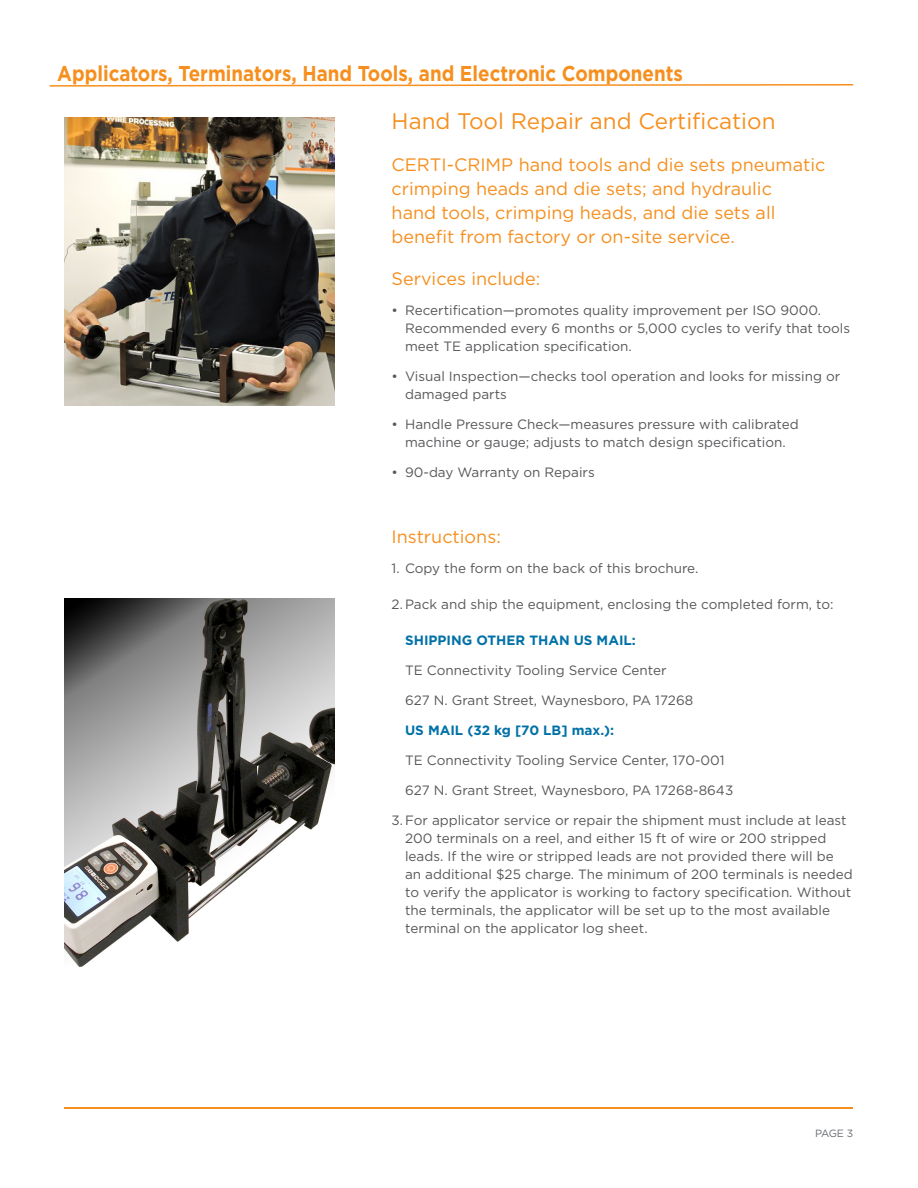
<style>
.page{position:relative;width:918px;height:1188px;background:#fff}
.page>*{position:absolute;margin:0;border:0;box-sizing:border-box;transform-origin:0 0}
.B_Subhead{font:22.5px "Gotham";color:#f68f1e}
.B_Header_Title{font:700 21.45px "Gotham";color:#f68f1e;scale:.87 1}
.B_Body_Copy_Subhead{font:18px/24px "Gotham";color:#f68f1e}
.B_Subhead-2{font:18px "Gotham";color:#f68f1e}
.B_Sidebar_Headline{font:13.5px/18px "Gotham";color:#57585a}
.B_Sidebar_Headline-2{font:700 13.5px "Gotham";color:#0071a7}
.t1{font:10.5px "Gotham";color:#696b73}
</style>
<div class="page">
<img style="left:65px;top:118px;width:269px;height:288px">
<img style="left:65px;top:599px;width:269px;height:367px">
<hr style="left:65px;top:1107px;width:788px;height:1px;background:#f68f1e">
<svg style="left:49px;top:84px;width:805px;height:3px"></svg>
<p class="B_Header_Title" style="left:57px;top:59px;width:721px">Applicators, Terminators, Hand Tools, and Electronic Components</p>
<p class="B_Subhead" style="left:392px;top:107px;width:386px">Hand Tool Repair and Certification</p>
<p class="B_Body_Copy_Subhead" style="left:392px;top:152px;width:435px">CERTI-CRIMP hand tools and die sets pneumatic crimping heads and die sets; and hydraulic<br>hand tools, crimping heads, and die sets all benefit from factory or on-site service.</p>
<p class="B_Body_Copy_Subhead" style="left:392px;top:266px;width:150px">Services include:</p>
<p class="B_Sidebar_Headline" style="left:405px;top:301px;width:446px;text-indent:-14px">• Recertification—promotes quality improvement per ISO 9000.<br>Recommended every 6 months or 5,000 cycles to verify that tools meet TE application specification.</p>
<p class="B_Sidebar_Headline" style="left:405px;top:367px;width:437px;text-indent:-14px">• Visual Inspection—checks tool operation and looks for missing or damaged parts</p>
<p class="B_Sidebar_Headline" style="left:392px;top:415px;width:409px;text-align:center">• Handle Pressure Check—measures pressure with calibrated machine or gauge; adjusts to match design specification.</p>
<p class="B_Sidebar_Headline" style="left:392px;top:463px;width:205px">• 90-day Warranty on Repairs</p>
<p class="B_Subhead-2" style="left:392px;top:525px;width:111px">Instructions:</p>
<p class="B_Sidebar_Headline" style="left:392px;top:559px;width:308px">1. Copy the form on the back of this brochure.</p>
<p class="B_Sidebar_Headline" style="left:392px;top:595px;width:444px">2. Pack and ship the equipment, enclosing the completed form, to:</p>
<p class="B_Sidebar_Headline-2" style="left:405px;top:631px;width:232px">SHIPPING OTHER THAN US MAIL:</p>
<p class="B_Sidebar_Headline" style="left:405px;top:661px;width:263px">TE Connectivity Tooling Service Center</p>
<p class="B_Sidebar_Headline" style="left:405px;top:691px;width:290px">627 N. Grant Street, Waynesboro, PA 17268</p>
<p class="B_Sidebar_Headline-2" style="left:405px;top:721px;width:211px">US MAIL (32 kg [70 LB] max.):</p>
<p class="B_Sidebar_Headline" style="left:405px;top:751px;width:321px">TE Connectivity Tooling Service Center, 170-001</p>
<p class="B_Sidebar_Headline" style="left:405px;top:781px;width:330px">627 N. Grant Street, Waynesboro, PA 17268-8643</p>
<p class="B_Sidebar_Headline" style="left:405px;top:811px;width:449px;text-indent:-14px">3.For applicator service or repair the shipment must include at least 200 terminals on a reel, and either 15 ft of wire or 200 stripped leads. If the wire or stripped leads are not provided there will be an additional $25 charge. The minimum of 200 terminals is needed to verify the applicator is working to factory specification. Without the terminals, the applicator will be set up to the most available terminal on the applicator log sheet.</p>
<p class="t1" style="left:815px;top:1127px;width:39px">PAGE 3</p>
</div>
